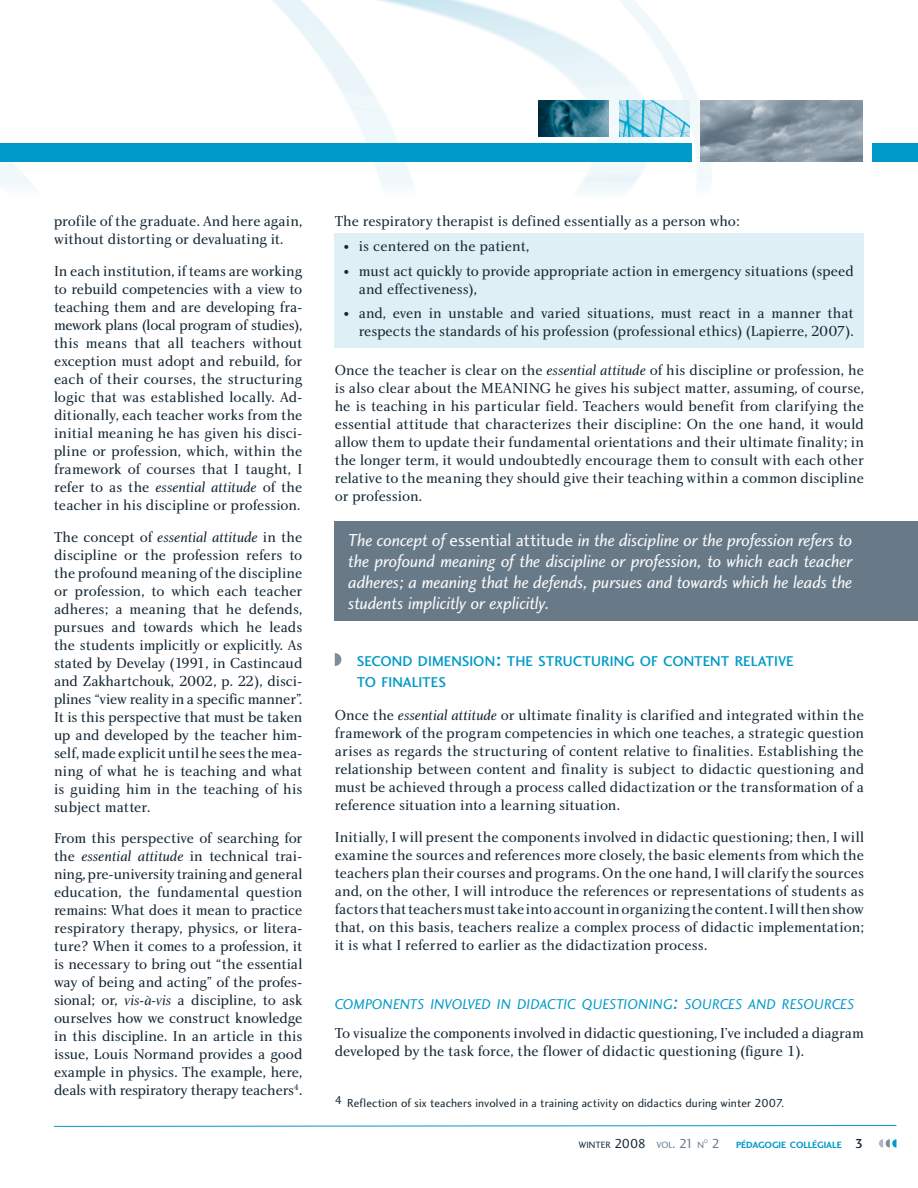
<style>
.page{position:relative;width:918px;height:1188px;background:#fff}
.page>*{position:absolute;margin:0;border:0;box-sizing:border-box;transform-origin:0 0}
.t1{font:18px/21px "Charlotte Sans Book Italic Plain";letter-spacing:-.01em;color:#f9fafb;text-align:justify}
.t2{font:15px/18px "Charlotte Book Plain";color:#142733;text-align:justify}
.t3{font:14.7px "Charlotte Sans Book Italic Plain";letter-spacing:-.005em;color:#009ac8}
.t4{font:14.7px/21px "Charlotte Sans Medium Plain";color:#009ac8}
.t5{font:12px "Charlotte Sans Book Plain";letter-spacing:.015em;color:#142733}
.t6{font:9.45px "Charlotte Sans Bold Plain";color:#009ac8}
.t7{font:9.45px "Charlotte Sans Book Plain";color:#142733}
.t8{font:5.55px "Charlotte Sans Book Plain";color:#687a88}
.s1{font-family:"Charlotte Book Italic Plain"}
.s2{font-size:12px}
.s3{font-family:"Charlotte Sans Book Plain"}
.s4{font-size:21px}
.s5{font-size:13.5px}
.s6{color:#687a88}
.s7{font-size:13.5px;color:#687a88}
.s8{font-family:"Charlotte Sans Book Plain";font-size:13.5px;color:#687a88}
.s9{font-family:"Charlotte Sans Medium Plain";font-size:13.5px;color:#142733}
</style>
<div class="page">
<div style="left:335px;top:233px;width:529px;height:115px;background:#deeff6"></div>
<img style="left:0;top:0;width:918px;height:192px">
<img style="left:701px;top:101px;width:162px;height:61px">
<img style="left:619px;top:101px;width:70px;height:36px">
<img style="left:538px;top:101px;width:71px;height:36px">
<svg style="left:879px;top:1139px;width:17px;height:9px"></svg>
<svg style="left:54px;top:1125px;width:843px;height:2px;background:#7fcbe2"></svg>
<div style="left:872px;top:144px;width:46px;height:18px;background:#009ac8"></div>
<div style="left:0;top:144px;width:691px;height:18px;background:#009ac8"></div>
<div style="left:335px;top:522px;width:583px;height:99px;background:#687a88"></div>
<svg style="left:335px;top:653px;width:6px;height:13px"></svg>
<p class="t2" style="left:54px;top:213px;width:250px">profile of the graduate. And here again, without distorting or devaluating it.</p>
<p class="t2" style="left:54px;top:263px;width:250px">In each institution, if teams are working to rebuild competencies with a view to teaching them and are developing fra&shy;mework plans (local program of studies), this means that all teachers without exception must adopt and rebuild, for each of their courses, the structuring logic that was established locally. Ad&shy;ditionally, each teacher works from the initial meaning he has given his disci&shy;pline or profession, which, within the framework of courses that I taught, I refer to as the <span class="s1">essential attitude</span> of the teacher in his discipline or profession.</p>
<p class="t2" style="left:54px;top:529px;width:250px">The concept of <span class="s1">essential attitude</span> in the discipline or the profession refers to the profound meaning of the discipline or profession, to which each teacher adheres; a meaning that he defends, pursues and towards which he leads the students implicitly or explicitly. As stated by Develay (1991, in Castincaud and Zakhartchouk, 2002, p. 22), disci&shy;plines “view reality in a specific manner”.<br>It is this perspective that must be taken up and developed by the teacher him&shy;self, made explicit until he sees the mea&shy;ning of what he is teaching and what is guiding him in the teaching of his subject matter.</p>
<p class="t2" style="left:54px;top:831px;width:250px">From this perspective of searching for the <span class="s1">essential attitude</span> in technical trai&shy;ning, pre-university training and general education, the fundamental question remains: What does it mean to practice respiratory therapy, physics, or litera&shy;ture? When it comes to a profession, it is necessary to bring out “the essential way of being and acting” of the profes&shy;sional; or, <span class="s1">vis-à-vis</span> a discipline, to ask ourselves how we construct knowledge in this discipline. In an article in this issue, Louis Normand provides a good example in physics. The example, here, deals with respiratory therapy teachers<sup>4</sup>.</p>
<p class="t2" style="left:335px;top:213px;width:406px">The respiratory therapist is defined essentially as a person who:</p>
<p class="t2" style="left:344px;top:238px;width:187px"><span class="s2">•</span> is centered on the patient,</p>
<p class="t2" style="left:359px;top:263px;width:497px;text-indent:-15px"><span class="s2">•</span> must act quickly to provide appropriate action in emergency situations (speed and effectiveness),</p>
<p class="t2" style="left:344px;top:306px;width:512px;text-align:right"><span class="s2">•</span> and, even in unstable and varied situations, must react in a manner that respects the standards of his profession (professional ethics) (Lapierre, 2007).</p>
<p class="t2" style="left:335px;top:362px;width:531px">Once the teacher is clear on the <span class="s1">essential attitude</span> of his discipline or profession, he is also clear about the MEANING he gives his subject matter, assuming, of course, he is teaching in his particular field. Teachers would benefit from clarifying the essential attitude that characterizes their discipline: On the one hand, it would allow them to update their fundamental orientations and their ultimate finality; in the longer term, it would undoubtedly encourage them to consult with each other relative to the meaning they should give their teaching within a common discipline or profession.</p>
<p class="t1" style="left:348px;top:531px;width:506px">The concept of <span class="s3">essential attitude</span> in the discipline or the profession refers to the profound meaning of the discipline or profession, to which each teacher adheres; a meaning that he defends, pursues and towards which he leads the students implicitly or explicitly.</p>
<p class="t4" style="left:357px;top:652px;width:439px">SECOND DIMENSION<span class="s4">:</span> THE STRUCTURING OF CONTENT RELATIVE<br>TO FINALITES</p>
<p class="t2" style="left:335px;top:708px;width:531px">Once the <span class="s1">essential attitude</span> or ultimate finality is clarified and integrated within the framework of the program competencies in which one teaches, a strategic question arises as regards the structuring of content relative to finalities. Establishing the relationship between content and finality is subject to didactic questioning and must be achieved through a process called didactization or the transformation of a reference situation into a learning situation.</p>
<p class="t2" style="left:335px;top:829px;width:531px">Initially, I will present the components involved in didactic questioning; then, I will examine the sources and references more closely, the basic elements from which the teachers plan their courses and programs. On the one hand, I will clarify the sources and, on the other, I will introduce the references or representations of students as factors that teachers must take into account in organizing the content. I will then show that, on this basis, teachers realize a complex process of didactic implementation; it is what I referred to earlier as the didactization process.</p>
<p class="t3" style="left:335px;top:998px;width:521px">COMPONENTS INVOLVED IN DIDACTIC QUESTIONING<span class="s4">:</span> SOURCES AND RESOURCES</p>
<p class="t2" style="left:335px;top:1026px;width:531px">To visualize the components involved in didactic questioning, I’ve included a diagram developed by the task force, the flower of didactic questioning (figure 1).</p>
<p class="t5" style="left:335px;top:1098px;width:451px">4 Reflection of six teachers involved in a training activity on didactics during winter 2007.</p>
<p class="t7" style="left:579px;top:1141px;width:127px">WINTER <span class="s5">2008</span> <span class="s6">VOL</span><span class="s7">. 21</span> <span class="s6">N</span></p>
<p class="t8" style="left:704px;top:1139px;width:6px">O</p>
<p class="t6" style="left:712px;top:1141px;width:153px"><span class="s8">2</span> PÉDAGOGIE COLLÉGIALE <span class="s9">3</span></p>
</div>
